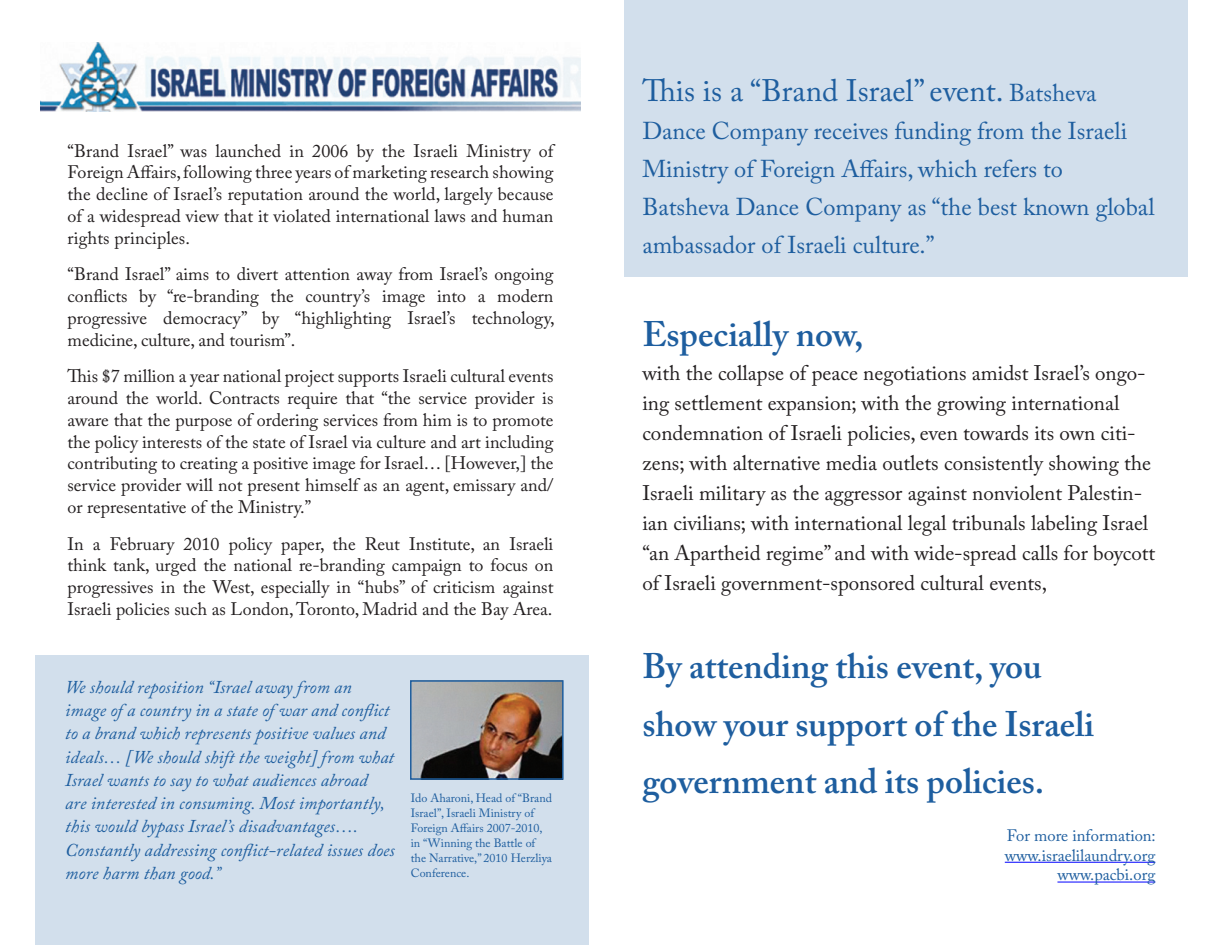
<style>
.page{position:relative;width:1215px;height:945px;background:#fff}
.page>*{position:absolute;margin:0;border:0;box-sizing:border-box;transform-origin:0 0}
.t1{font:600 35.25px/57.3px "Adobe Caslon Pro";color:#1e5e9f}
.t2{font:30.9px "Adobe Caslon Pro";color:#1e5e9f}
.t3{font:24.3px/38px "Adobe Caslon Pro";color:#1e5e9f}
.t4{font:21px/30px "Adobe Caslon Pro";color:#231f20}
.t5{font:18px/21.8px "Adobe Caslon Pro";color:#231f20;text-align:justify}
.t6{font:italic 18px/23.2px "Adobe Caslon Pro";letter-spacing:.005em;color:#1e5e9f}
.t7{font:16.5px "Adobe Caslon Pro";color:#1e5e9f}
.t8{font:12px/15px "Adobe Caslon Pro";color:#1e5e9f}
.s1{font-size:24.3px}
</style>
<div class="page">
<div style="left:35px;top:656px;width:553px;height:289px;background:#d2dfec"></div>
<img style="left:413px;top:683px;width:148px;height:94px">
<div style="left:410px;top:680px;width:154px;height:100px;border:2px solid #1e5e9f"></div>
<div style="left:625px;top:0;width:563px;height:276px;background:#d2dfec"></div>
<hr style="left:1005px;top:862px;width:150px;height:1px;background:#00f">
<hr style="left:1057px;top:882px;width:98px;height:1px;background:#00f">
<img style="left:40px;top:42px;width:540px;height:69px">
<p class="t5" style="left:68px;top:140px;width:488px">“Brand Israel” was launched in 2006 by the Israeli Ministry of Foreign Affairs, following three years of marketing research showing the decline of Israel’s reputation around the world, largely because of a widespread view that it violated international laws and human rights principles.</p>
<p class="t5" style="left:68px;top:263px;width:489px">“Brand Israel” aims to divert attention away from Israel’s ongoing conflicts by “re-branding the country’s image into a modern progressive democracy” by “highlighting Israel’s technology, medicine, culture, and tourism”.</p>
<p class="t5" style="left:68px;top:365px;width:488px">This $7 million a year national project supports Israeli cultural events around the world. Contracts require that “the service provider is aware that the purpose of ordering services from him is to promote the policy interests of the state of Israel via culture and art including contributing to creating a positive image for Israel… [However,] the service provider will not present himself as an agent, emissary and/ or representative of the Ministry.”</p>
<p class="t5" style="left:68px;top:533px;width:487px">In a February 2010 policy paper, the Reut Institute, an Israeli think tank, urged the national re-branding campaign to focus on progressives in the West, especially in “hubs” of criticism against Israeli policies such as London, Toronto, Madrid and the Bay Area.</p>
<p class="t6" style="left:65px;top:675px;width:331px">We should reposition “Israel away from an image of a country in a state of war and conflict to a brand which represents positive values and ideals… [We should shift the weight] from what Israel wants to say to what audiences abroad<br>are interested in consuming. Most importantly, this would bypass Israel’s disadvantages….<br>Constantly addressing conflict-related issues does more harm than good.”</p>
<p class="t8" style="left:411px;top:790px;width:143px">Ido Aharoni, Head of “Brand<br>Israel”, Israeli Ministry of<br>Foreign Affairs 2007-2010, in “Winning the Battle of the Narrative,” 2010 Herzliya<br>Conference.</p>
<p class="t2" style="left:642px;top:72px;width:456px">This is a “Brand Israel” event. <span class="s1">Batsheva</span></p>
<p class="t3" style="left:642px;top:111px;width:514px">Dance Company receives funding from the Israeli Ministry of Foreign Affairs, which refers to Batsheva Dance Company as “the best known global ambassador of Israeli culture.”</p>
<p class="t1" style="left:642px;top:305px;width:223px">Especially now,</p>
<p class="t4" style="left:642px;top:357px;width:514px">with the collapse of peace negotiations amidst Israel’s ongo&shy;ing settlement expansion; with the growing international condemnation of Israeli policies, even towards its own citi&shy;zens; with alternative media outlets consistently showing the Israeli military as the aggressor against nonviolent Palestin&shy;ian civilians; with international legal tribunals labeling Israel “an Apartheid regime” and with wide-spread calls for boycott of Israeli government-sponsored cultural events,</p>
<p class="t1" style="left:642px;top:637px;width:453px">By attending this event, you show your support of the Israeli government and its policies.</p>
<p class="t7" style="left:1007px;top:825px;width:150px">For more information:</p>
<p class="t7" style="left:1005px;top:845px;width:152px">www.israelilaundry.org</p>
<p class="t7" style="left:1057px;top:865px;width:99px">www.pacbi.org</p>
</div>
